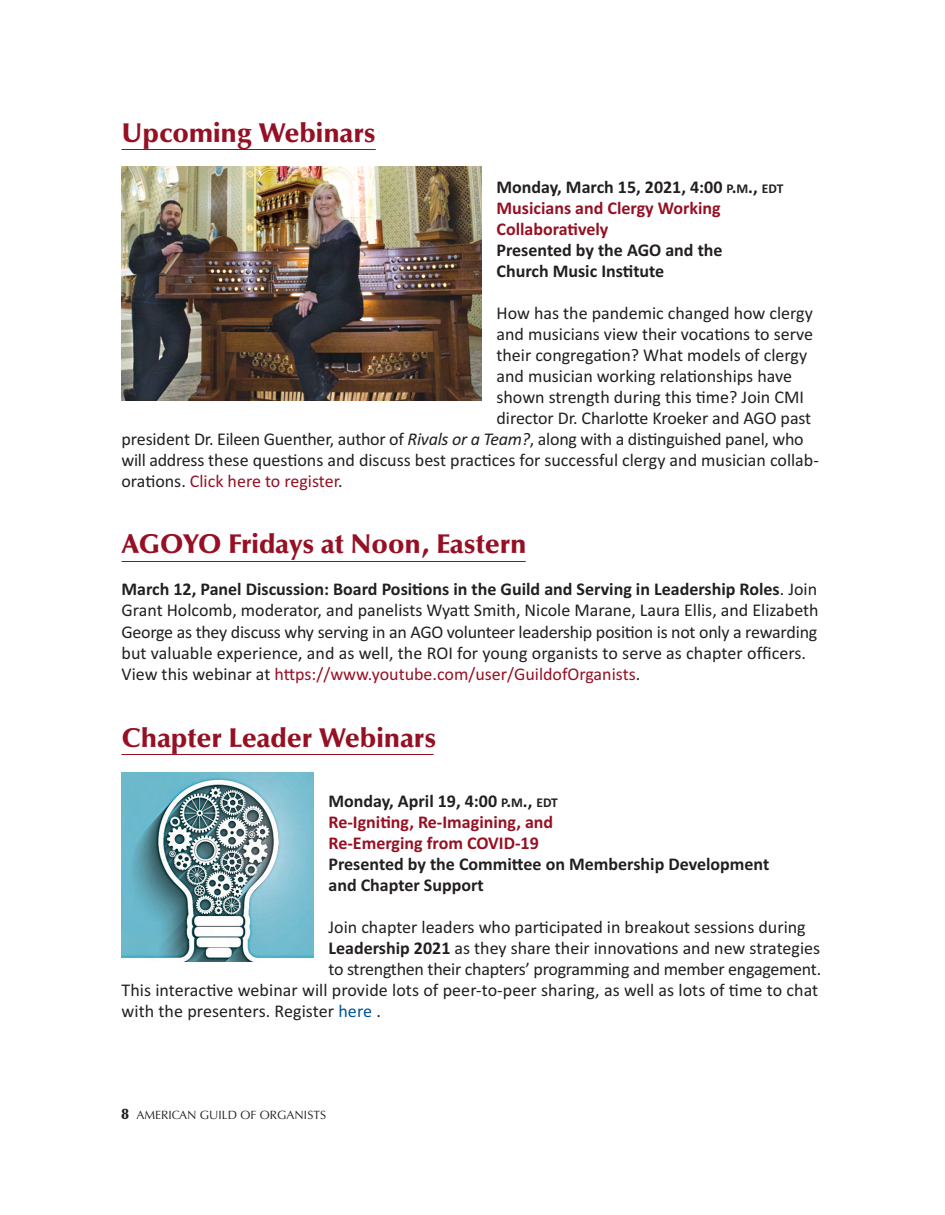
<style>
.page{position:relative;width:945px;height:1215px;background:#fff}
.page>*{position:absolute;margin:0;border:0;box-sizing:border-box;transform-origin:0 0}
.t1{font:900 27px "Optima";color:#961023}
.t2{font:18px/21px "Calibri";color:#231f20}
.t3{font:700 18px/21px "Calibri";color:#961023}
.t4{font:700 18px/21px "Calibri";color:#231f20}
.t5{font:18px "Calibri";color:#961023}
.t6{font:12px "Optima";color:#231f20}
.s1{color:#231f20}
.s2{font-size:13.5px;color:#231f20}
.s3{font-style:italic}
.s4{font-weight:700}
.s5{color:#961023}
.s6{color:#005596}
.s7{font-weight:900;font-size:15px}
</style>
<div class="page">
<img style="left:122px;top:773px;width:192px;height:189px">
<img style="left:122px;top:167px;width:359px;height:234px">
<hr style="left:122px;top:149px;width:254px;height:1px;background:#961023">
<hr style="left:122px;top:561px;width:404px;height:1px;background:#961023">
<hr style="left:122px;top:754px;width:312px;height:1px;background:#961023">
<h1 class="t1" style="left:122px;top:122px;width:256px">Upcoming Webinars</h1>
<p class="t3" style="left:496px;top:176px;width:288px"><span class="s1">Monday, March 15, 2021, 4:00</span> <span class="s2">P</span><span class="s1">.</span><span class="s2">M</span><span class="s1">.,</span> <span class="s2">EDT<br></span>Musicians and Clergy Working<br>Collaboratively</p>
<p class="t4" style="left:496px;top:239px;width:228px">Presented by the AGO and the<br>Church Music Institute</p>
<p class="t2" style="left:496px;top:302px;width:318px">How has the pandemic changed how clergy</p>
<p class="t2" style="left:496px;top:323px;width:318px">and musicians view their vocations to serve</p>
<p class="t2" style="left:496px;top:344px;width:312px">their congregation? What models of clergy</p>
<p class="t2" style="left:496px;top:365px;width:297px">and musician working relationships have</p>
<p class="t2" style="left:496px;top:386px;width:309px">shown strength during this time? Join CMI</p>
<p class="t2" style="left:496px;top:407px;width:316px">director Dr. Charlotte Kroeker and AGO past</p>
<p class="t2" style="left:122px;top:428px;width:684px">president Dr. Eileen Guenther, author of <span class="s3">Rivals or a Team?</span>, along with a distinguished panel, who</p>
<p class="t2" style="left:121px;top:449px;width:699px">will address these questions and discuss best practices for successful clergy and musician collab-</p>
<p class="t5" style="left:121px;top:470px;width:223px"><span class="s1">orations.</span> Click here to register<span class="s1">.</span></p>
<h1 class="t1" style="left:122px;top:534px;width:407px">AGOYO Fridays at Noon, Eastern</h1>
<p class="t2" style="left:122px;top:579px;width:699px"><span class="s4">March 12, Panel Discussion: Board Positions in the Guild and Serving in Leadership Roles</span>. Join Grant Holcomb, moderator, and panelists Wyatt Smith, Nicole Marane, Laura Ellis, and Elizabeth George as they discuss why serving in an AGO volunteer leadership position is not only a rewarding but valuable experience, and as well, the ROI for young organists to serve as chapter officers.<br>View this webinar at <span class="s5">https://www.youtube.com/user/GuildofOrganists</span>.</p>
<h1 class="t1" style="left:122px;top:727px;width:316px">Chapter Leader Webinars</h1>
<p class="t3" style="left:328px;top:790px;width:231px"><span class="s1">Monday, April 19, 4:00</span> <span class="s2">P</span><span class="s1">.</span><span class="s2">M</span><span class="s1">.,</span> <span class="s2">EDT<br></span>Re-Igniting, Re-Imagining, and<br>Re-Emerging from COVID-19</p>
<p class="t4" style="left:328px;top:853px;width:442px">Presented by the Committee on Membership Development and Chapter Support</p>
<p class="t2" style="left:328px;top:916px;width:479px">Join chapter leaders who participated in breakout sessions during</p>
<p class="t2" style="left:328px;top:937px;width:493px"><span class="s4">Leadership 2021</span> as they share their innovations and new strategies</p>
<p class="t2" style="left:328px;top:958px;width:494px">to strengthen their chapters’ programming and member engagement.</p>
<p class="t2" style="left:122px;top:979px;width:698px">This interactive webinar will provide lots of peer-to-peer sharing, as well as lots of time to chat</p>
<p class="t2" style="left:122px;top:1000px;width:261px">with the presenters. Register <span class="s6">here</span> .</p>
<p class="t6" style="left:122px;top:1108px;width:206px"><span class="s7">8</span> AMERICAN GUILD OF ORGANISTS</p>
</div>
